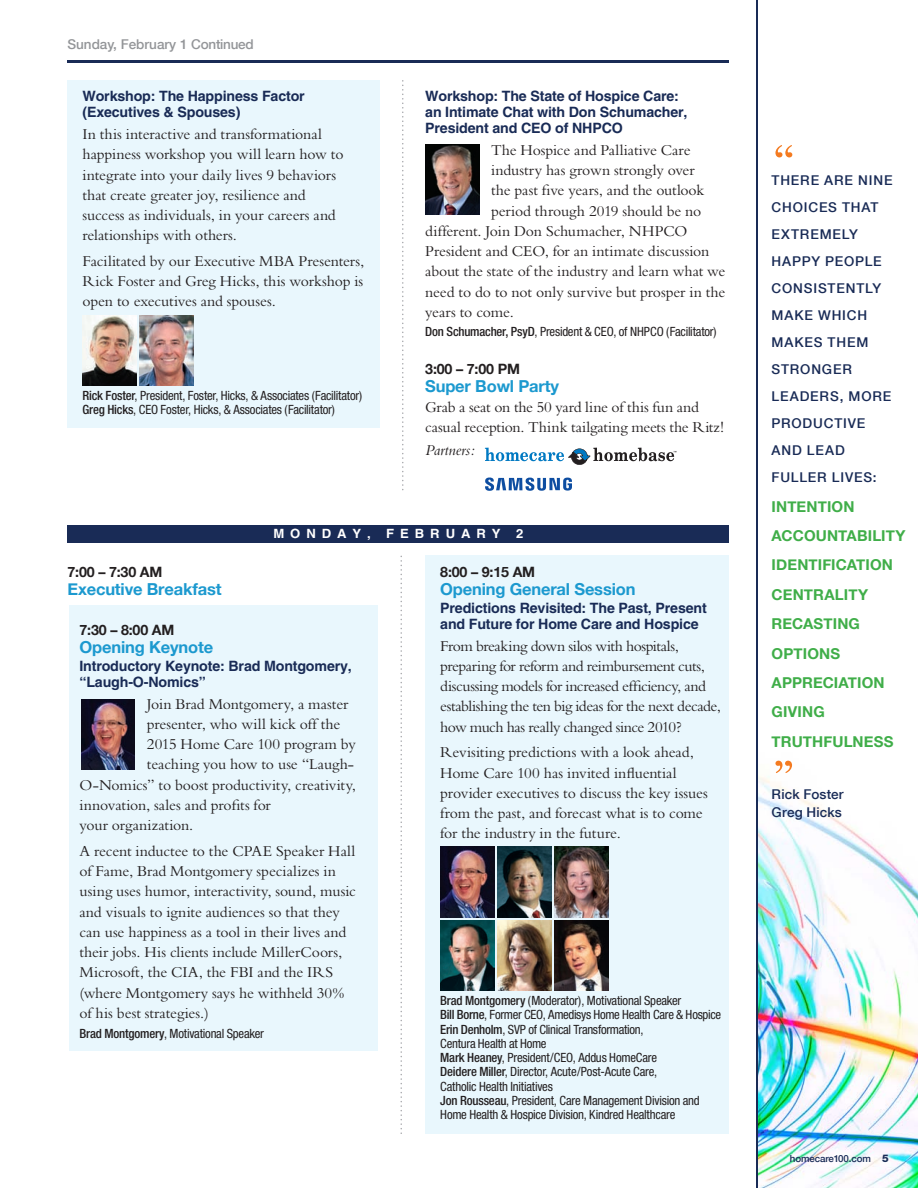
<style>
.page{position:relative;width:918px;height:1188px;background:#fff}
.page>*{position:absolute;margin:0;border:0;box-sizing:border-box;transform-origin:0 0}
.t1{font:54px "M Bembo";color:#f47b21;scale:1.05 1}
.t2{font:700 16.5px "Helvetica Neue";letter-spacing:-.01em;color:#1c99cf}
.t3{font:15.75px/20.2px "M Bembo";letter-spacing:-.01em;color:#231f20}
.t4{font:15.75px/20.2px "M Bembo";letter-spacing:-.03em;color:#231f20}
.t5{font:italic 15.75px "M Bembo";letter-spacing:-.005em;color:#231f20}
.t6{font:700 15px/29.4px "Helvetica Neue";letter-spacing:.01em;color:#40ae49}
.t7{font:700 14.25px/15.8px "Helvetica";letter-spacing:-.01em;color:#192b56}
.t8{font:700 14.25px "Helvetica Neue";letter-spacing:-.01em;color:#231f20}
.t9{font:500 13.5px/27px "Helvetica Neue";letter-spacing:.06em;color:#192b56}
.t10{font:500 13.5px "Helvetica Neue";color:#939598}
.t11{font:500 13.5px/18px "Helvetica Neue";letter-spacing:.01em;color:#192b56}
.t12{font:condensed 12.75px/14.2px "Helvetica Neue";letter-spacing:-.015em;color:#231f20}
.t13{font:700 12.75px "Helvetica";letter-spacing:.45em;color:#fff}
.t14{font:500 9.75px "Helvetica Neue";letter-spacing:-.01em;color:#192b56}
.s1{font-weight:500}
.s2{font-weight:800;font-size:10.5px}
</style>
<div class="page">
<img style="left:758px;top:775px;width:160px;height:413px">
<hr style="left:756px;top:0;width:2px;height:1188px;background:#192b56">
<div style="left:425px;top:556px;width:304px;height:578px;background:#e9f7fd"></div>
<div style="left:69px;top:605px;width:309px;height:446px;background:#e9f7fd"></div>
<div style="left:68px;top:525px;width:661px;height:18px;background:#192b56"></div>
<hr style="left:68px;top:60px;width:661px;height:3px;background:#192b56">
<img style="left:440px;top:847px;width:54px;height:70px">
<img style="left:440px;top:921px;width:54px;height:70px">
<img style="left:497px;top:847px;width:54px;height:70px">
<img style="left:497px;top:921px;width:54px;height:70px">
<img style="left:555px;top:847px;width:54px;height:70px">
<img style="left:555px;top:921px;width:54px;height:70px">
<svg style="left:400px;top:556px;width:2px;height:578px"></svg>
<img style="left:81px;top:699px;width:54px;height:70px">
<div style="left:68px;top:80px;width:312px;height:348px;background:#e9f7fd"></div>
<img style="left:82px;top:315px;width:54px;height:71px">
<img style="left:139px;top:315px;width:54px;height:71px">
<svg style="left:402px;top:80px;width:2px;height:410px"></svg>
<img style="left:425px;top:145px;width:54px;height:70px">
<svg style="left:485px;top:448px;width:191px;height:17px"></svg>
<svg style="left:485px;top:478px;width:87px;height:13px"></svg>
<p class="t10" style="left:68px;top:36px;width:188px">Sunday, February 1 Continued</p>
<p class="t7" style="left:82px;top:88px;width:224px">Workshop: The Happiness Factor (Executives &amp; Spouses)</p>
<p class="t3" style="left:82px;top:124px;width:263px">In this interactive and transformational happiness workshop you will learn how to integrate into your daily lives 9 behaviors that create greater joy, resilience and success as individuals, in your careers and relationships with others.</p>
<p class="t3" style="left:82px;top:251px;width:283px;text-align:justify">Facilitated by our Executive MBA Presenters, Rick Foster and Greg Hicks, this workshop is open to executives and spouses.</p>
<p class="t12" style="left:82px;top:388px;width:281px"><span class="s1">Rick Foster</span>, President, Foster, Hicks, &amp; Associates (Facilitator)<br><span class="s1">Greg Hicks</span>, CEO Foster, Hicks, &amp; Associates (Facilitator)</p>
<p class="t7" style="left:425px;top:88px;width:264px">Workshop: The State of Hospice Care: an Intimate Chat with Don Schumacher,<br>President and CEO of NHPCO</p>
<p class="t3" style="left:491px;top:140px;width:201px">The Hospice and Palliative Care</p>
<p class="t3" style="left:491px;top:160px;width:205px">industry has grown strongly over</p>
<p class="t3" style="left:491px;top:180px;width:215px">the past five years, and the outlook</p>
<p class="t3" style="left:491px;top:201px;width:212px">period through 2019 should be no</p>
<p class="t3" style="left:425px;top:221px;width:264px">different. Join Don Schumacher, NHPCO</p>
<p class="t3" style="left:425px;top:241px;width:286px">President and CEO, for an intimate discussion</p>
<p class="t3" style="left:425px;top:261px;width:302px">about the state of the industry and learn what we</p>
<p class="t3" style="left:425px;top:282px;width:302px">need to do to not only survive but prosper in the</p>
<p class="t3" style="left:425px;top:302px;width:90px">years to come.</p>
<p class="t12" style="left:425px;top:325px;width:293px"><span class="s1">Don Schumacher, PsyD</span>, President &amp; CEO, of NHPCO (Facilitator)</p>
<p class="t8" style="left:425px;top:360px;width:96px">3:00 – 7:00 PM</p>
<p class="t2" style="left:425px;top:376px;width:135px">Super Bowl Party</p>
<p class="t3" style="left:425px;top:397px;width:301px">Grab a seat on the 50 yard line of this fun and casual reception. Think tailgating meets the Ritz!</p>
<p class="t5" style="left:425px;top:442px;width:51px">Partners:</p>
<p class="t13" style="left:273px;top:526px;width:252px">MONDAY, FEBRUARY 2</p>
<p class="t8" style="left:68px;top:563px;width:96px">7:00 – 7:30 AM</p>
<p class="t2" style="left:68px;top:579px;width:156px">Executive Breakfast</p>
<p class="t8" style="left:80px;top:621px;width:96px">7:30 – 8:00 AM</p>
<p class="t2" style="left:80px;top:637px;width:135px">Opening Keynote</p>
<p class="t7" style="left:80px;top:658px;width:274px">Introductory Keynote: Brad Montgomery, “Laugh-O-Nomics”</p>
<p class="t3" style="left:147px;top:694px;width:203px">Join Brad Montgomery, a master</p>
<p class="t3" style="left:147px;top:714px;width:195px">presenter, who will kick off the</p>
<p class="t3" style="left:147px;top:734px;width:211px">2015 Home Care 100 program by</p>
<p class="t3" style="left:147px;top:754px;width:209px">teaching you how to use “Laugh-</p>
<p class="t3" style="left:80px;top:775px;width:278px">O-Nomics” to boost productivity, creativity,</p>
<p class="t3" style="left:80px;top:795px;width:193px">innovation, sales and profits for</p>
<p class="t3" style="left:80px;top:815px;width:115px">your organization.</p>
<p class="t3" style="left:80px;top:841px;width:278px">A recent inductee to the CPAE Speaker Hall of Fame, Brad Montgomery specializes in using uses humor, interactivity, sound, music and visuals to ignite audiences so that they can use happiness as a tool in their lives and their jobs. His clients include MillerCoors, Microsoft, the CIA, the FBI and the IRS (where Montgomery says he withheld 30% of his best strategies.)</p>
<p class="t12" style="left:80px;top:1026px;width:186px"><span class="s1">Brad Montgomery</span>, Motivational Speaker</p>
<p class="t8" style="left:440px;top:563px;width:96px">8:00 – 9:15 AM</p>
<p class="t2" style="left:440px;top:579px;width:197px">Opening General Session</p>
<p class="t7" style="left:440px;top:600px;width:268px">Predictions Revisited: The Past, Present and Future for Home Care and Hospice</p>
<p class="t4" style="left:440px;top:636px;width:282px">From breaking down silos with hospitals, preparing for reform and reimbursement cuts, discussing models for increased efficiency, and establishing the ten big ideas for the next decade, how much has really changed since 2010?</p>
<p class="t3" style="left:440px;top:742px;width:269px">Revisiting predictions with a look ahead, Home Care 100 has invited influential provider executives to discuss the key issues from the past, and forecast what is to come for the industry in the future.</p>
<p class="t12" style="left:440px;top:993px;width:282px"><span class="s1">Brad Montgomery</span> (Moderator), Motivational Speaker<br><span class="s1">Bill Borne</span>, Former CEO, Amedisys Home Health Care &amp; Hospice <span class="s1">Erin Denholm</span>, SVP of Clinical Transformation,<br>Centura Health at Home<br><span class="s1">Mark Heaney</span>, President/CEO, Addus HomeCare<br><span class="s1">Deidere Miller</span>, Director, Acute/Post-Acute Care,<br>Catholic Health Initiatives<br><span class="s1">Jon Rousseau</span>, President, Care Management Division and Home Health &amp; Hospice Division, Kindred Healthcare</p>
<h1 class="t1" style="left:772px;top:134px;width:25px">‘‘</h1>
<p class="t9" style="left:772px;top:167px;width:122px">THERE ARE NINE<br>CHOICES THAT<br>EXTREMELY<br>HAPPY PEOPLE<br>CONSISTENTLY<br>MAKE WHICH<br>MAKES THEM<br>STRONGER<br>LEADERS, MORE<br>PRODUCTIVE<br>AND LEAD<br>FULLER LIVES:</p>
<p class="t6" style="left:772px;top:491px;width:135px">INTENTION<br>ACCOUNTABILITY<br>IDENTIFICATION<br>CENTRALITY<br>RECASTING<br>OPTIONS<br>APPRECIATION<br>GIVING<br>TRUTHFULNESS</p>
<h1 class="t1" style="left:772px;top:750px;width:25px">’’</h1>
<p class="t11" style="left:772px;top:785px;width:74px">Rick Foster<br>Greg Hicks</p>
<p class="t14" style="left:790px;top:1152px;width:101px">homecare100.com <span class="s2">5</span></p>
</div>
